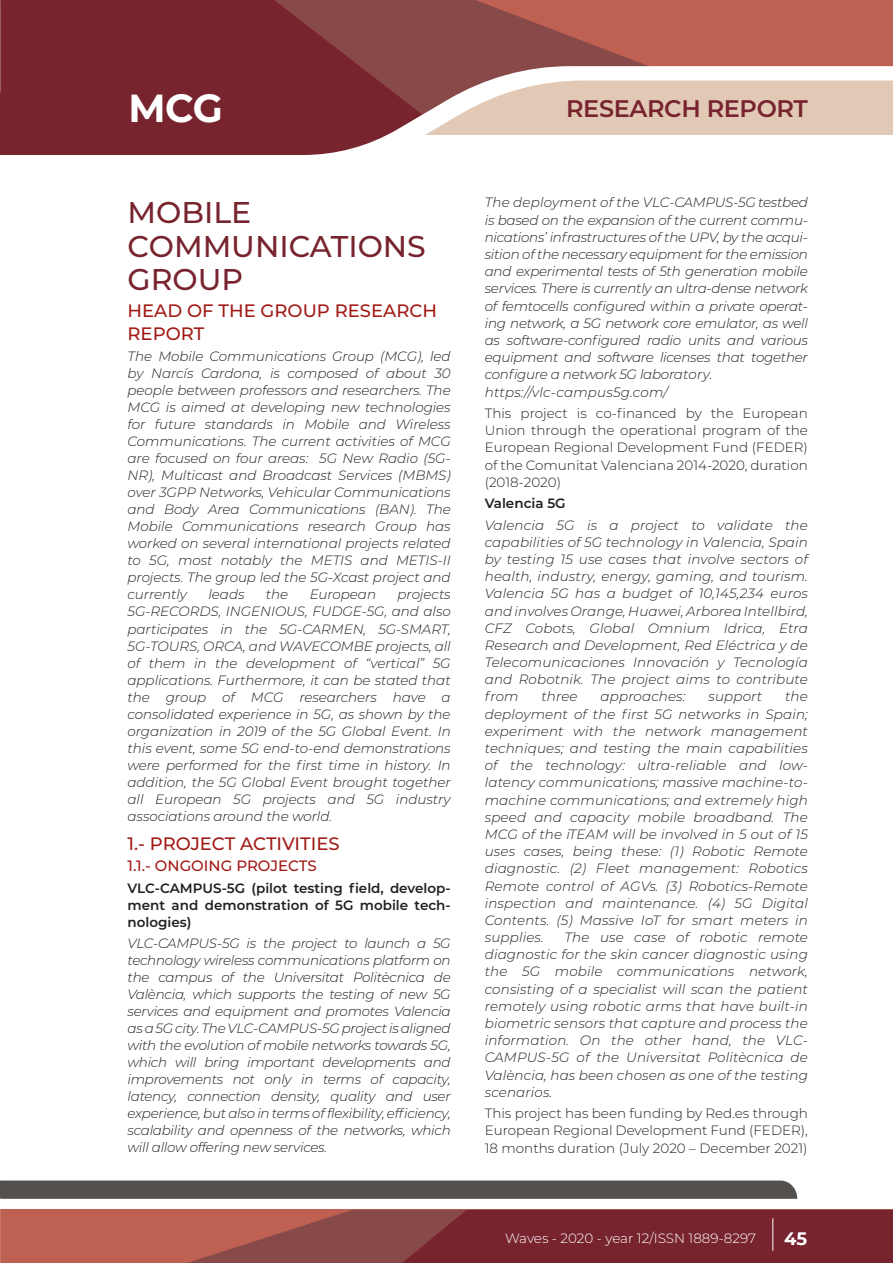
<style>
.page{position:relative;width:893px;height:1263px;background:#fff}
.page>*{position:absolute;margin:0;border:0;box-sizing:border-box;transform-origin:0 0}
.t1{font:700 39px "Montserrat";color:#fff}
.t2{font:500 30px/33.3px "Montserrat";color:#77242f}
.t3{font:600 24px "Montserrat";letter-spacing:-.015em;color:#77242f}
.t4{font:500 18px/22.8px "Montserrat";color:#a11a16}
.t5{font:700 18px "Montserrat";color:#fff}
.t6{font:500 15px "Montserrat";color:#a11a16}
.t7{font:italic 300 13.5px/17.2px "Montserrat";letter-spacing:-.02em;color:#231f20;text-align:justify}
.t8{font:300 13.5px/17.2px "Montserrat";color:#231f20;text-align:justify}
.t9{font:600 13.5px/17.1px "Montserrat";color:#231f20;text-align:justify}
.t10{font:300 13.5px "Montserrat";color:#fff}
.t11{font:italic 300 13.5px "Montserrat";letter-spacing:.01em;color:#231f20}
</style>
<div class="page">
<div style="left:0;top:1210px;width:893px;height:53px;background:#be6052"></div>
<svg style="left:0;top:1180px;width:797px;height:19px;background:#5a5755"></svg>
<svg style="left:0;top:0;width:893px;height:155px;background:#a86b69"></svg>
<svg style="left:188px;top:1210px;width:705px;height:53px;background:#833439"></svg>
<h1 class="t1" style="left:129px;top:80px;width:96px">MCG</h1>
<h2 class="t2" style="left:128px;top:195px;width:300px">MOBILE<br>COMMUNICATIONS<br>GROUP</h2>
<h3 class="t4" style="left:128px;top:298px;width:311px">HEAD OF THE GROUP RESEARCH<br>REPORT</h3>
<p class="t7" style="left:128px;top:347px;width:325px">The Mobile Communications Group (MCG), led by Narcís Cardona, is composed of about 30 people between professors and researchers. The MCG is aimed at developing new technologies for future standards in Mobile and Wireless Communications. The current activities of MCG are focused on four areas: 5G New Radio (5G-NR), Multicast and Broadcast Services (MBMS) over 3GPP Networks, Vehicular Communications and Body Area Communications (BAN). The Mobile Communications research Group has worked on several international projects related to 5G, most notably the METIS and METIS-II projects. The group led the 5G-Xcast project and currently</p>
<p class="t7" style="left:208px;top:586px;width:38px">leads</p>
<p class="t7" style="left:266px;top:586px;width:24px">the</p>
<p class="t7" style="left:310px;top:586px;width:68px">European</p>
<p class="t7" style="left:128px;top:586px;width:325px;text-indent:270px">projects 5G-RECORDS, INGENIOUS, FUDGE-5G, and also participates in the 5G-CARMEN, 5G-SMART, 5G-TOURS, ORCA, and WAVECOMBE projects, all of them in the development of “vertical” 5G applications. Furthermore, it can be stated that the group of MCG researchers have a consolidated experience in 5G, as shown by the organization in 2019 of the 5G Global Event. In this event, some 5G end-to-end demonstrations were performed for the first time in history. In addition, the 5G Global Event brought together all European 5G projects and 5G industry associations around the world.</p>
<h3 class="t4" style="left:128px;top:831px;width:214px">1.- PROJECT ACTIVITIES</h3>
<p class="t6" style="left:128px;top:855px;width:191px">1.1.- ONGOING PROJECTS</p>
<p class="t9" style="left:128px;top:879px;width:325px">VLC-CAMPUS-5G (pilot testing field, develop&shy;ment and demonstration of 5G mobile tech&shy;nologies)</p>
<p class="t7" style="left:128px;top:934px;width:325px">VLC-CAMPUS-5G is the project to launch a 5G technology wireless communications platform on the campus of the Universitat Politècnica de València, which supports the testing of new 5G services and equipment and promotes Valencia as a 5G city. The VLC-CAMPUS-5G project is aligned with the evolution of mobile networks towards 5G, which will bring important developments and improvements not only in terms of capacity, latency, connection density, quality and user experience, but also in terms of flexibility, efficiency, scalability and openness of the networks, which will allow offering new services.</p>
<h3 class="t3" style="left:566px;top:91px;width:243px">RESEARCH REPORT</h3>
<p class="t7" style="left:485px;top:194px;width:325px;text-align:left">The deployment of the VLC-CAMPUS-5G testbed is based on the expansion of the current commu&shy;nications’ infrastructures of the UPV, by the acqui&shy;sition of the necessary equipment for the emission and experimental tests of 5th generation mobile services. There is currently an ultra-dense network of femtocells configured within a private operat&shy;ing network, a 5G network core emulator, as well as software-configured radio units and various equipment and software licenses that together configure a network 5G laboratory. https://vlc-campus5g.com/</p>
<p class="t8" style="left:485px;top:404px;width:325px">This project is co-financed by the European Union through the operational program of the European Regional Development Fund (FEDER) of the Comunitat Valenciana 2014-2020, duration (2018-2020)</p>
<p class="t9" style="left:485px;top:494px;width:82px">Valencia 5G</p>
<p class="t7" style="left:485px;top:516px;width:325px">Valencia 5G is a project to validate the capabilities of 5G technology in Valencia, Spain by testing 15 use cases that involve sectors of health, industry, energy, gaming, and tourism.<br>Valencia 5G has a budget of 10,145,234 euros and involves Orange, Huawei, Arborea Intellbird, CFZ Cobots, Global Omnium Idrica, Etra Research and Development, Red Eléctrica y de Telecomunicaciones Innovación y Tecnología and Robotnik. The project aims to contribute from</p>
<p class="t7" style="left:485px;top:688px;width:325px;text-indent:300px">the deployment of the first 5G networks in Spain; experiment with the network management techniques; and testing the main capabilities of the technology: ultra-reliable and low&shy;latency communications; massive machine-to&shy;machine communications; and extremely high speed and capacity mobile broadband. The MCG of the iTEAM will be involved in 5 out of 15 uses cases, being these: (1) Robotic Remote diagnostic. (2) Fleet management: Robotics Remote control of AGVs. (3) Robotics-Remote inspection and maintenance. (4) 5G Digital Contents. (5) Massive IoT for smart meters in supplies.</p>
<p class="t7" style="left:541px;top:688px;width:38px">three</p>
<p class="t11" style="left:601px;top:687px;width:86px">approaches:</p>
<p class="t11" style="left:708px;top:687px;width:55px">support</p>
<p class="t7" style="left:485px;top:928px;width:325px;text-indent:80px">The use case of robotic remote diagnostic for the skin cancer diagnostic using the 5G mobile communications network, consisting of a specialist will scan the patient remotely using robotic arms that have built-in biometric sensors that capture and process the information. On the other hand, the VLC-CAMPUS-5G of the Universitat Politècnica de València, has been chosen as one of the testing scenarios.</p>
<p class="t8" style="left:485px;top:1104px;width:325px">This project has been funding by Red.es through European Regional Development Fund (FEDER), 18 months duration (July 2020 – December 2021)</p>
<p class="t10" style="left:505px;top:1229px;width:252px">Waves - 2020 - year 12/ISSN 1889-8297</p>
<h3 class="t5" style="left:784px;top:1225px;width:25px">45</h3>
</div>
